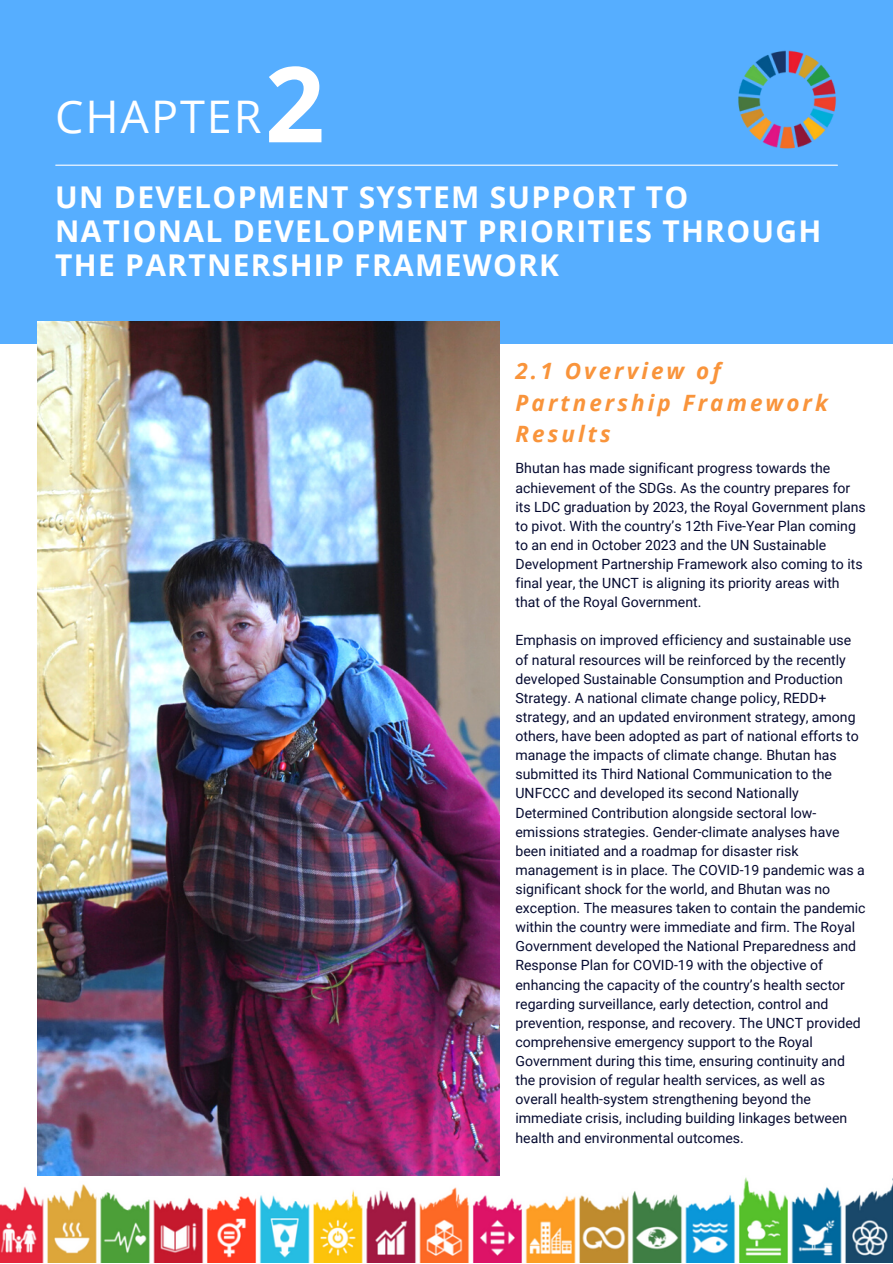
<style>
.page{position:relative;width:893px;height:1264px;background:#fff}
.page>*{position:absolute;margin:0;border:0;box-sizing:border-box;transform-origin:0 0}
.t1{font:700 104.85px "Open Sans";color:#fff}
.t2{font:45px "Open Sans";letter-spacing:.045em;color:#fff}
.t3{font:700 30px/33.8px "Open Sans";letter-spacing:.045em;color:#fff}
.t4{font:italic 700 22.5px/31.5px "Open Sans";letter-spacing:.135em;color:#f9943b}
.t5{font:14.1px/19px "Roboto";color:#050a30}
</style>
<div class="page">
<div style="left:0;top:0;width:892px;height:343px;background:#56aeff"></div>
<img style="left:0;top:1175px;width:892px;height:87px">
<hr style="left:56px;top:165px;width:781px;height:1px;background:#fff">
<img style="left:738px;top:50px;width:98px;height:99px">
<img style="left:37px;top:322px;width:462px;height:853px">
<h1 class="t1" style="left:265px;top:30px;width:61px">2</h1>
<h2 class="t2" style="left:55px;top:85px;width:208px">CHAPTER</h2>
<h3 class="t3" style="left:55px;top:180px;width:767px">UN DEVELOPMENT SYSTEM SUPPORT TO<br>NATIONAL DEVELOPMENT PRIORITIES THROUGH<br>THE PARTNERSHIP FRAMEWORK</h3>
<h3 class="t4" style="left:515px;top:355px;width:314px">2.1 Overview of<br>Partnership Framework<br>Results</h3>
<p class="t5" style="left:515px;top:459px;width:352px">Bhutan has made significant progress towards the achievement of the SDGs. As the country prepares for its LDC graduation by 2023, the Royal Government plans to pivot. With the country’s 12th Five-Year Plan coming to an end in October 2023 and the UN Sustainable Development Partnership Framework also coming to its final year, the UNCT is aligning its priority areas with that of the Royal Government.</p>
<p class="t5" style="left:515px;top:631px;width:351px">Emphasis on improved efficiency and sustainable use of natural resources will be reinforced by the recently developed Sustainable Consumption and Production Strategy. A national climate change policy, REDD+ strategy, and an updated environment strategy, among others, have been adopted as part of national efforts to manage the impacts of climate change. Bhutan has submitted its Third National Communication to the UNFCCC and developed its second Nationally Determined Contribution alongside sectoral low&shy;emissions strategies. Gender-climate analyses have been initiated and a roadmap for disaster risk management is in place. The COVID-19 pandemic was a significant shock for the world, and Bhutan was no exception. The measures taken to contain the pandemic within the country were immediate and firm. The Royal Government developed the National Preparedness and Response Plan for COVID-19 with the objective of enhancing the capacity of the country’s health sector regarding surveillance, early detection, control and prevention, response, and recovery. The UNCT provided comprehensive emergency support to the Royal Government during this time, ensuring continuity and the provision of regular health services, as well as overall health-system strengthening beyond the immediate crisis, including building linkages between health and environmental outcomes.</p>
</div>
